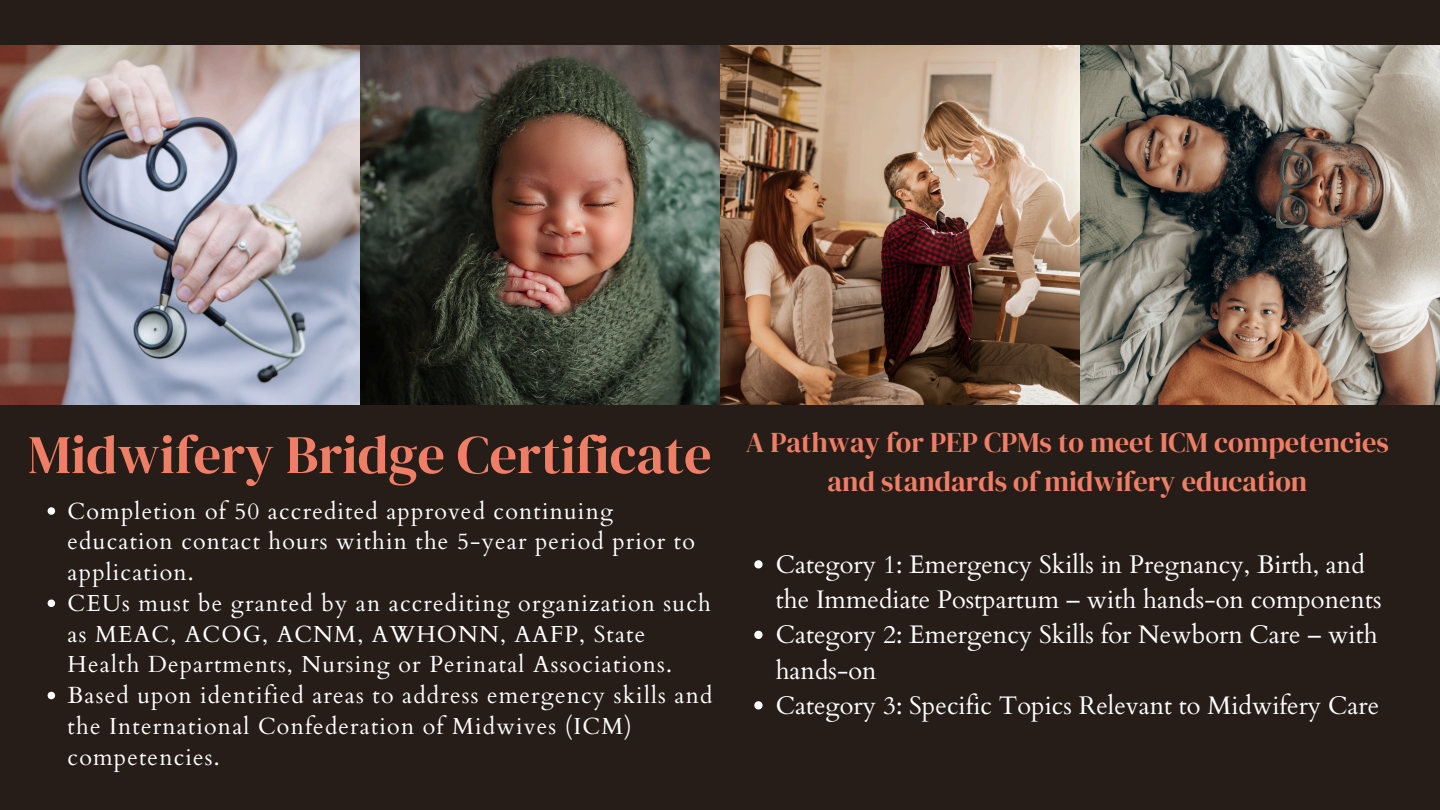
<style>
.page{position:relative;width:1440px;height:810px;background:#271d18}
.page>*{position:absolute;margin:0;border:0;box-sizing:border-box;transform-origin:0 0}
.t1{font:54.3px "DM Serif Display";color:#ef7e66}
.t2{font:28.4px/39px "DM Serif Display";color:#ef7e66;text-align:center}
.t3{font:25.4px/35.2px "Cardo";color:#fff}
.t4{font:23.2px/30.8px "Cardo";letter-spacing:.05em;color:#fff}
</style>
<div class="page">
<img style="left:0;top:45px;width:1440px;height:360px">
<svg style="left:48px;top:507px;width:7px;height:8px"></svg>
<svg style="left:48px;top:600px;width:7px;height:7px"></svg>
<svg style="left:48px;top:692px;width:7px;height:7px"></svg>
<svg style="left:754px;top:560px;width:9px;height:8px"></svg>
<svg style="left:754px;top:631px;width:9px;height:8px"></svg>
<svg style="left:754px;top:701px;width:9px;height:8px"></svg>
<h1 class="t1" style="left:28px;top:417px;width:685px">Midwifery Bridge Certificate</h1>
<h2 class="t4" style="left:68px;top:496px;width:629px">Completion of 50 accredited approved continuing education contact hours within the 5-year period prior to application.</h2>
<p class="t4" style="left:68px;top:588px;width:645px">CEUs must be granted by an accrediting organization such as MEAC, ACOG, ACNM, AWHONN, AAFP, State<br>Health Departments, Nursing or Perinatal Associations.</p>
<p class="t4" style="left:68px;top:680px;width:646px">Based upon identified areas to address emergency skills and the International Confederation of Midwives (ICM) competencies.</p>
<p class="t2" style="left:746px;top:423px;width:645px">A Pathway for PEP CPMs to meet ICM competencies and standards of midwifery education</p>
<p class="t3" style="left:776px;top:547px;width:607px">Category 1: Emergency Skills in Pregnancy, Birth, and the Immediate Postpartum – with hands-on components</p>
<p class="t3" style="left:776px;top:618px;width:603px">Category 2: Emergency Skills for Newborn Care – with hands-on</p>
<p class="t3" style="left:776px;top:688px;width:605px">Category 3: Specific Topics Relevant to Midwifery Care</p>
</div>
